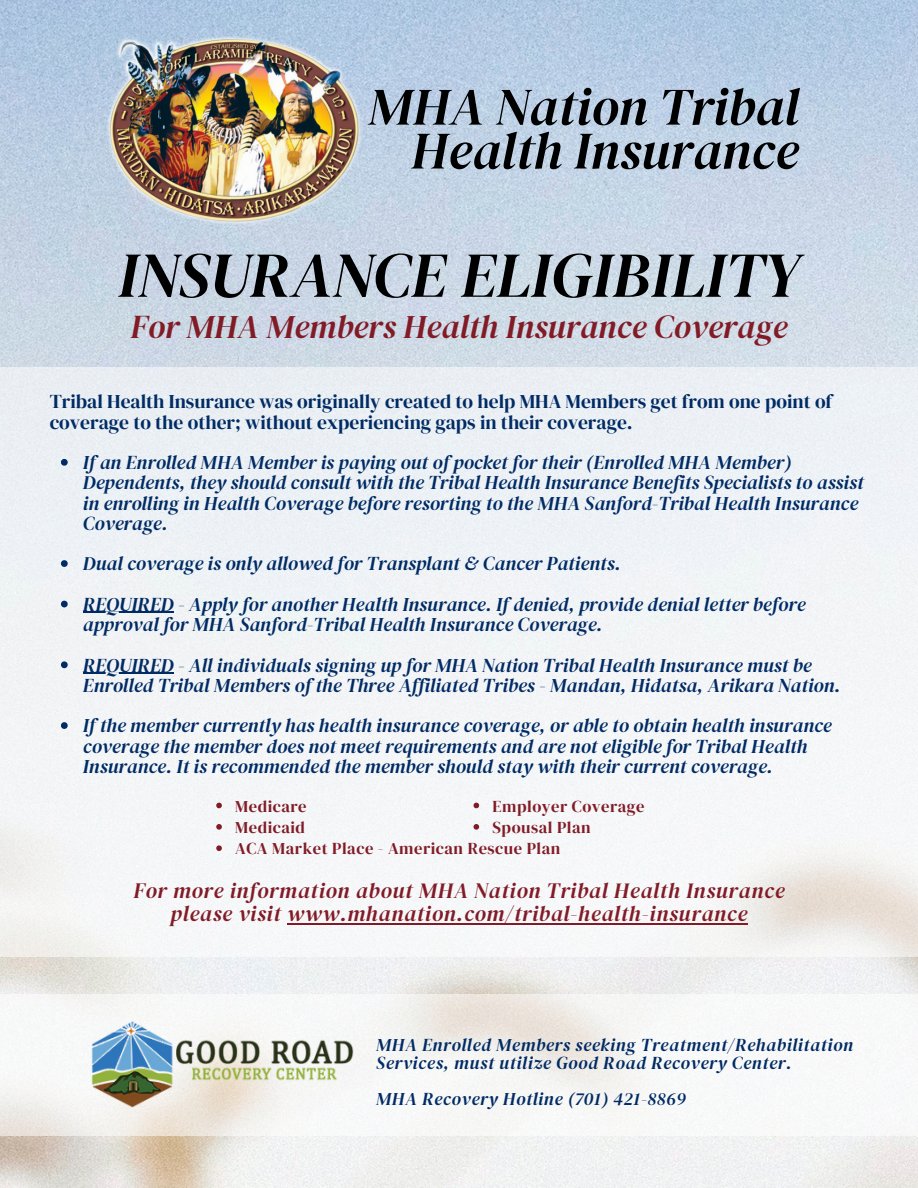
<style>
.page{position:relative;width:918px;height:1188px;background:#fff}
.page>*{position:absolute;margin:0;border:0;box-sizing:border-box;transform-origin:0 0}
.t1{font:italic 63.9px "DM Serif Display";color:#000}
.t2{font:italic 52.5px/43.8px "DM Serif Display";color:#000;text-align:right}
.t3{font:italic 33px "DM Serif Display";color:#811c27}
.t4{font:italic 21.75px/22.6px "DM Serif Display";letter-spacing:.03em;color:#811c27;text-align:center}
.t5{font:italic 19.5px/20.2px "DM Serif Display";color:#002b64}
.t6{font:19.5px/20.2px "DM Serif Display";color:#002b64}
.t7{font:italic 18px/18px "DM Serif Display";letter-spacing:.03em;color:#002b64}
.t8{font:16.5px/21.3px "DM Serif Display";letter-spacing:.03em;color:#811c27}
</style>
<div class="page">
<img style="left:0;top:0;width:918px;height:1188px">
<img style="left:108px;top:34px;width:254px;height:191px">
<div style="left:0;top:367px;width:918px;height:590px;background:#f2f4f7"></div>
<svg style="left:61px;top:459px;width:7px;height:7px"></svg>
<svg style="left:61px;top:560px;width:7px;height:7px"></svg>
<svg style="left:61px;top:601px;width:7px;height:6px"></svg>
<hr style="left:83px;top:612px;width:91px;height:1px;background:#002b64">
<svg style="left:61px;top:661px;width:7px;height:7px"></svg>
<hr style="left:83px;top:673px;width:91px;height:1px;background:#002b64">
<svg style="left:61px;top:722px;width:7px;height:7px"></svg>
<svg style="left:0;top:994px;width:918px;height:142px"></svg>
<img style="left:92px;top:1022px;width:262px;height:85px">
<hr style="left:287px;top:923px;width:461px;height:2px;background:#811c27">
<svg style="left:216px;top:803px;width:6px;height:5px"></svg>
<svg style="left:216px;top:824px;width:6px;height:6px"></svg>
<svg style="left:216px;top:845px;width:6px;height:6px"></svg>
<svg style="left:474px;top:803px;width:5px;height:5px"></svg>
<svg style="left:474px;top:824px;width:5px;height:6px"></svg>
<h2 class="t2" style="left:368px;top:84px;width:432px">MHA Nation Tribal<br>Health Insurance</h2>
<h1 class="t1" style="left:118px;top:231px;width:684px">INSURANCE ELIGIBILITY</h1>
<h3 class="t3" style="left:130px;top:304px;width:659px">For MHA Members Health Insurance Coverage</h3>
<p class="t6" style="left:50px;top:391px;width:784px">Tribal Health Insurance was originally created to help MHA Members get from one point of coverage to the other; without experiencing gaps in their coverage.</p>
<p class="t5" style="left:83px;top:452px;width:782px">If an Enrolled MHA Member is paying out of pocket for their (Enrolled MHA Member)<br>Dependents, they should consult with the Tribal Health Insurance Benefits Specialists to assist in enrolling in Health Coverage before resorting to the MHA Sanford-Tribal Health Insurance Coverage.</p>
<p class="t5" style="left:83px;top:543px;width:724px;line-height:40.5px">Dual coverage is only allowed for Transplant &amp; Cancer Patients.<br>REQUIRED - Apply for another Health Insurance. If denied, provide denial letter before</p>
<p class="t5" style="left:83px;top:604px;width:730px;line-height:40.5px">approval for MHA Sanford-Tribal Health Insurance Coverage.<br>REQUIRED - All individuals signing up for MHA Nation Tribal Health Insurance must be</p>
<p class="t5" style="left:83px;top:665px;width:759px;line-height:40.5px">Enrolled Tribal Members of the Three Affiliated Tribes - Mandan, Hidatsa, Arikara Nation.<br>If the member currently has health insurance coverage, or able to obtain health insurance</p>
<p class="t5" style="left:83px;top:736px;width:726px">coverage the member does not meet requirements and are not eligible for Tribal Health<br>Insurance. It is recommended the member should stay with their current coverage.</p>
<p class="t8" style="left:235px;top:795px;width:327px">Medicare<br>Medicaid<br>ACA Market Place - American Rescue Plan</p>
<p class="t8" style="left:493px;top:795px;width:153px">Employer Coverage<br>Spousal Plan</p>
<p class="t4" style="left:133px;top:879px;width:653px">For more information about MHA Nation Tribal Health Insurance please visit www.mhanation.com/tribal-health-insurance</p>
<p class="t7" style="left:376px;top:1035px;width:479px">MHA Enrolled Members seeking Treatment/Rehabilitation<br>Services, must utilize Good Road Recovery Center.</p>
<p class="t7" style="left:376px;top:1089px;width:311px">MHA Recovery Hotline (701) 421-8869</p>
</div>
